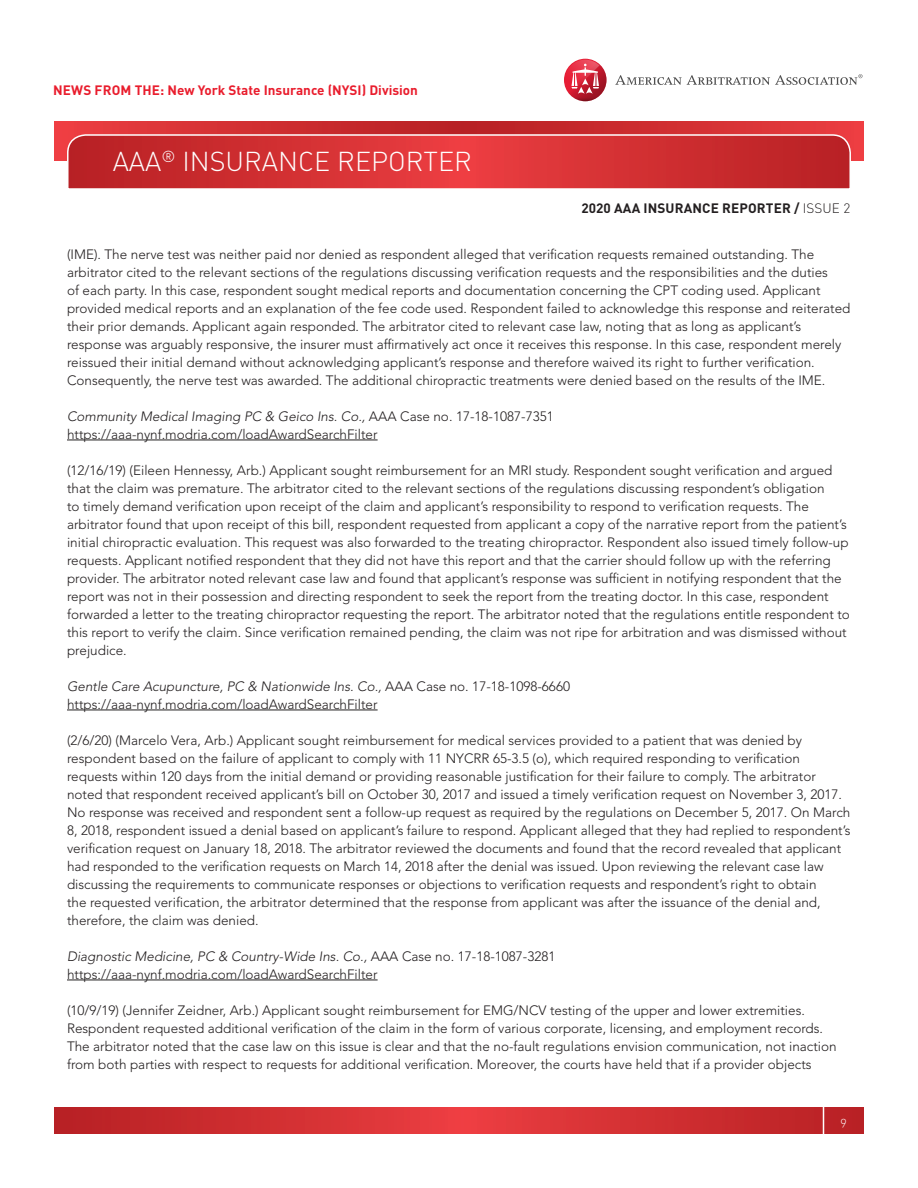
<style>
.page{position:relative;width:918px;height:1188px;background:#fff}
.page>*{position:absolute;margin:0;border:0;box-sizing:border-box;transform-origin:0 0}
.t1{font:27px "DIN Light Alternate";color:#fff}
.t2{font:300 13.5px/18px "Avenir LT Std";color:#231f20}
.t3{font:italic 300 13.5px "Avenir LT Std";color:#231f20}
.t4{font:700 13.5px "DIN Pro";color:#e91d2d}
.t5{font:700 13.5px "DIN Pro";letter-spacing:.01em;color:#231f20}
.t6{font:12px "DIN Light Alternate";color:#fff}
.s1{font-weight:300}
.s2{font-style:normal}
</style>
<div class="page">
<svg style="left:54px;top:1107px;width:810px;height:27px;background:#d02e32"></svg>
<hr style="left:823px;top:1094px;width:1px;height:54px;background:#fff">
<svg style="left:55px;top:122px;width:808px;height:38px;background:#d22f32"></svg>
<svg style="left:66px;top:134px;width:786px;height:55px;background:#d2383b"></svg>
<svg style="left:615px;top:74px;width:247px;height:11px"></svg>
<svg style="left:564px;top:59px;width:43px;height:42px"></svg>
<svg style="left:565px;top:60px;width:35px;height:41px"></svg>
<hr style="left:67px;top:440px;width:311px;height:1px;background:#231f20">
<hr style="left:67px;top:710px;width:311px;height:1px;background:#231f20">
<hr style="left:67px;top:980px;width:311px;height:1px;background:#231f20">
<p class="t4" style="left:53px;top:80px;width:366px">NEWS FROM THE: New York State Insurance (NYSI) Division</p>
<h1 class="t1" style="left:113px;top:145px;width:361px">AAA<sup>®</sup> INSURANCE REPORTER</h1>
<p class="t5" style="left:582px;top:199px;width:270px">2020 AAA INSURANCE REPORTER / <span class="s1">ISSUE 2</span></p>
<p class="t2" style="left:67px;top:245px;width:785px">(IME). The nerve test was neither paid nor denied as respondent alleged that verification requests remained outstanding. The arbitrator cited to the relevant sections of the regulations discussing verification requests and the responsibilities and the duties<br>of each party. In this case, respondent sought medical reports and documentation concerning the CPT coding used. Applicant provided medical reports and an explanation of the fee code used. Respondent failed to acknowledge this response and reiterated their prior demands. Applicant again responded. The arbitrator cited to relevant case law, noting that as long as applicant’s response was arguably responsive, the insurer must affirmatively act once it receives this response. In this case, respondent merely reissued their initial demand without acknowledging applicant’s response and therefore waived its right to further verification.<br>Consequently, the nerve test was awarded. The additional chiropractic treatments were denied based on the results of the IME.</p>
<p class="t3" style="left:67px;top:408px;width:488px">Community Medical Imaging PC &amp; Geico Ins. Co., <span class="s2">AAA Case no. 17-18-1087-7351</span></p>
<p class="t2" style="left:67px;top:425px;width:312px">https://aaa-nynf.modria.com/loadAwardSearchFilter</p>
<p class="t2" style="left:67px;top:461px;width:784px">(12/16/19) (Eileen Hennessy, Arb.) Applicant sought reimbursement for an MRI study. Respondent sought verification and argued that the claim was premature. The arbitrator cited to the relevant sections of the regulations discussing respondent’s obligation<br>to timely demand verification upon receipt of the claim and applicant’s responsibility to respond to verification requests. The arbitrator found that upon receipt of this bill, respondent requested from applicant a copy of the narrative report from the patient’s initial chiropractic evaluation. This request was also forwarded to the treating chiropractor. Respondent also issued timely follow-up requests. Applicant notified respondent that they did not have this report and that the carrier should follow up with the referring provider. The arbitrator noted relevant case law and found that applicant’s response was sufficient in notifying respondent that the report was not in their possession and directing respondent to seek the report from the treating doctor. In this case, respondent forwarded a letter to the treating chiropractor requesting the report. The arbitrator noted that the regulations entitle respondent to this report to verify the claim. Since verification remained pending, the claim was not ripe for arbitration and was dismissed without prejudice.</p>
<p class="t3" style="left:67px;top:678px;width:505px">Gentle Care Acupuncture, PC &amp; Nationwide Ins. Co., <span class="s2">AAA Case no. 17-18-1098-6660</span></p>
<p class="t2" style="left:67px;top:695px;width:312px">https://aaa-nynf.modria.com/loadAwardSearchFilter</p>
<p class="t2" style="left:67px;top:731px;width:785px">(2/6/20) (Marcelo Vera, Arb.) Applicant sought reimbursement for medical services provided to a patient that was denied by respondent based on the failure of applicant to comply with 11 NYCRR 65-3.5 (o), which required responding to verification requests within 120 days from the initial demand or providing reasonable justification for their failure to comply. The arbitrator noted that respondent received applicant’s bill on October 30, 2017 and issued a timely verification request on November 3, 2017.<br>No response was received and respondent sent a follow-up request as required by the regulations on December 5, 2017. On March 8, 2018, respondent issued a denial based on applicant’s failure to respond. Applicant alleged that they had replied to respondent’s verification request on January 18, 2018. The arbitrator reviewed the documents and found that the record revealed that applicant had responded to the verification requests on March 14, 2018 after the denial was issued. Upon reviewing the relevant case law discussing the requirements to communicate responses or objections to verification requests and respondent’s right to obtain<br>the requested verification, the arbitrator determined that the response from applicant was after the issuance of the denial and, therefore, the claim was denied.</p>
<p class="t3" style="left:67px;top:948px;width:490px">Diagnostic Medicine, PC &amp; Country-Wide Ins. Co., <span class="s2">AAA Case no. 17-18-1087-3281</span></p>
<p class="t2" style="left:67px;top:965px;width:312px">https://aaa-nynf.modria.com/loadAwardSearchFilter</p>
<p class="t2" style="left:67px;top:1001px;width:771px">(10/9/19) (Jennifer Zeidner, Arb.) Applicant sought reimbursement for EMG/NCV testing of the upper and lower extremities.<br>Respondent requested additional verification of the claim in the form of various corporate, licensing, and employment records.<br>The arbitrator noted that the case law on this issue is clear and that the no-fault regulations envision communication, not inaction from both parties with respect to requests for additional verification. Moreover, the courts have held that if a provider objects</p>
<p class="t6" style="left:841px;top:1114px;width:8px">9</p>
</div>
